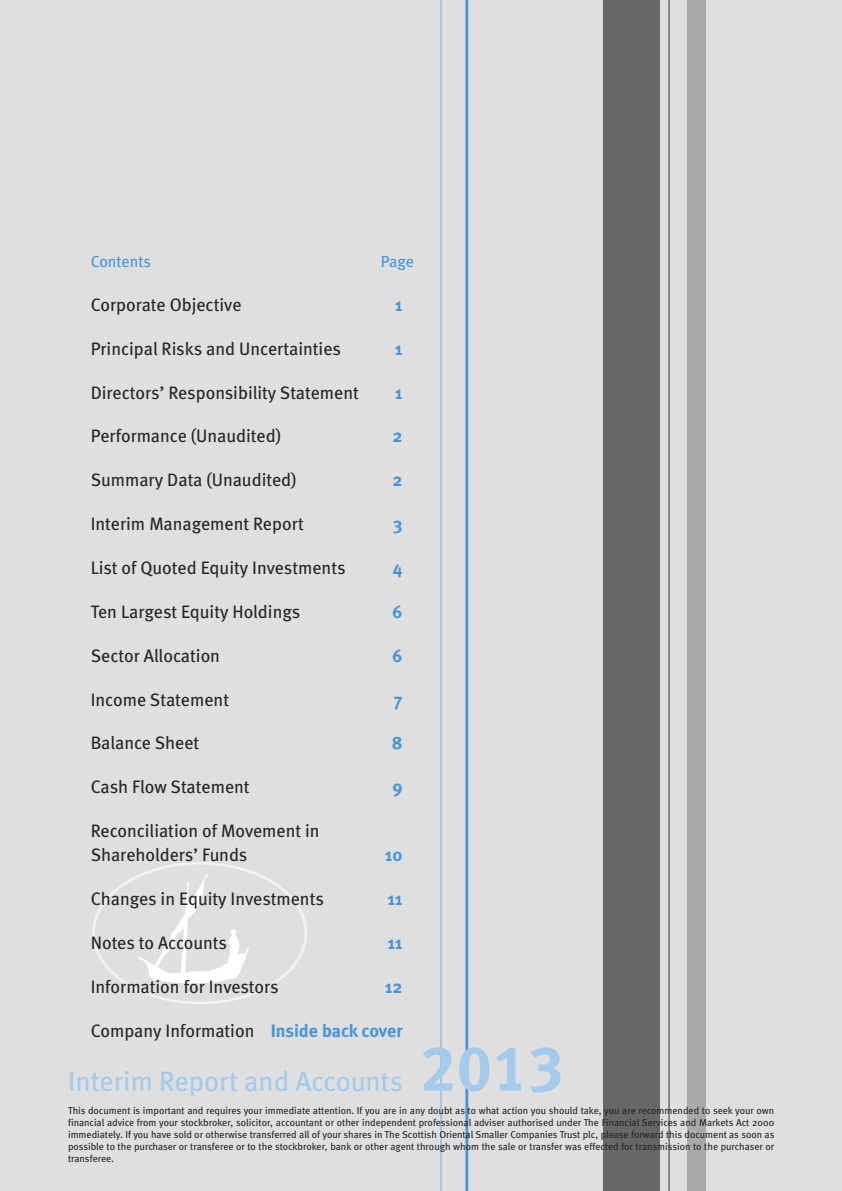
<style>
.page{position:relative;width:842px;height:1191px;background:#dfdfdf}
.page>*{position:absolute;margin:0;border:0;box-sizing:border-box;transform-origin:0 0}
.t1{font:64px "Meta Bold LF Caps";color:#a4caec}
.t2{font:28px "Meta";color:#a4caec}
.t3{font:18px/24px "Meta";color:#272627}
.t4{font:700 18px "Meta";color:#4895d9}
.t5{font:16px "Meta";color:#4895d9}
.t6{font:10px/12px "Meta";color:#272627;text-align:justify}
.s1{font-weight:700;color:#4895d9}
</style>
<div class="page">
<div style="left:603px;top:0;width:57px;height:1191px;background:#686768"></div>
<div style="left:687px;top:0;width:19px;height:1191px;background:#a9a9a9"></div>
<hr style="left:669px;top:0;width:1px;height:1191px;background:#2a354f">
<hr style="left:465px;top:0;width:3px;height:1191px;background:#4895d9">
<hr style="left:440px;top:0;width:2px;height:1191px;background:#91c0e8">
<svg style="left:92px;top:862px;width:215px;height:142px"></svg>
<h3 class="t5" style="left:91px;top:252px;width:62px">Contents</h3>
<h3 class="t5" style="left:381px;top:252px;width:35px">Page</h3>
<h3 class="t3" style="left:91px;top:292px;width:152px">Corporate Objective</h3>
<h3 class="t4" style="left:395px;top:294px;width:9px">1</h3>
<h3 class="t3" style="left:91px;top:336px;width:252px">Principal Risks and Uncertainties</h3>
<h3 class="t4" style="left:395px;top:338px;width:9px">1</h3>
<h3 class="t3" style="left:91px;top:380px;width:270px">Directors’ Responsibility Statement</h3>
<h3 class="t4" style="left:395px;top:381px;width:9px">1</h3>
<h3 class="t3" style="left:91px;top:424px;width:192px">Performance (Unaudited)</h3>
<h3 class="t4" style="left:393px;top:425px;width:12px">2</h3>
<h3 class="t3" style="left:91px;top:468px;width:207px">Summary Data (Unaudited)</h3>
<h3 class="t4" style="left:393px;top:469px;width:12px">2</h3>
<h3 class="t3" style="left:91px;top:511px;width:215px">Interim Management Report</h3>
<h3 class="t4" style="left:393px;top:513px;width:11px">3</h3>
<h3 class="t3" style="left:91px;top:555px;width:256px">List of Quoted Equity Investments</h3>
<h3 class="t4" style="left:393px;top:557px;width:11px">4</h3>
<h3 class="t3" style="left:91px;top:599px;width:211px">Ten Largest Equity Holdings</h3>
<h3 class="t4" style="left:392px;top:601px;width:12px">6</h3>
<h3 class="t3" style="left:91px;top:643px;width:131px">Sector Allocation</h3>
<h3 class="t4" style="left:392px;top:645px;width:12px">6</h3>
<h3 class="t3" style="left:91px;top:687px;width:140px">Income Statement</h3>
<h3 class="t4" style="left:394px;top:688px;width:10px">7</h3>
<h3 class="t3" style="left:91px;top:731px;width:110px">Balance Sheet</h3>
<h3 class="t4" style="left:392px;top:732px;width:12px">8</h3>
<h3 class="t3" style="left:91px;top:775px;width:160px">Cash Flow Statement</h3>
<h3 class="t4" style="left:392px;top:776px;width:12px">9</h3>
<h3 class="t3" style="left:91px;top:818px;width:230px">Reconciliation of Movement in<br>Shareholders’ Funds</h3>
<h3 class="t4" style="left:385px;top:844px;width:19px">10</h3>
<h3 class="t3" style="left:91px;top:886px;width:235px">Changes in Equity Investments</h3>
<h3 class="t4" style="left:387px;top:888px;width:17px">11</h3>
<h3 class="t3" style="left:91px;top:930px;width:138px">Notes to Accounts</h3>
<h3 class="t4" style="left:387px;top:932px;width:17px">11</h3>
<h3 class="t3" style="left:91px;top:974px;width:190px">Information for Investors</h3>
<h3 class="t4" style="left:385px;top:975px;width:19px">12</h3>
<h3 class="t3" style="left:91px;top:1018px;width:313px">Company Information <span class="s1">Inside back cover</span></h3>
<h1 class="t1" style="left:421px;top:1030px;width:145px">2013</h1>
<p class="t6" style="left:68px;top:1104px;width:708px">This document is important and requires your immediate attention. If you are in any doubt as to what action you should take, you are recommended to seek your own financial advice from your stockbroker, solicitor, accountant or other independent professional adviser authorised under The Financial Services and Markets Act 2000 immediately. If you have sold or otherwise transferred all of your shares in The Scottish Oriental Smaller Companies Trust plc, please forward this document as soon as possible to the purchaser or transferee or to the stockbroker, bank or other agent through whom the sale or transfer was effected for transmission to the purchaser or transferee.</p>
<h2 class="t2" style="left:68px;top:1064px;width:336px">Interim Report and Accounts</h2>
</div>
